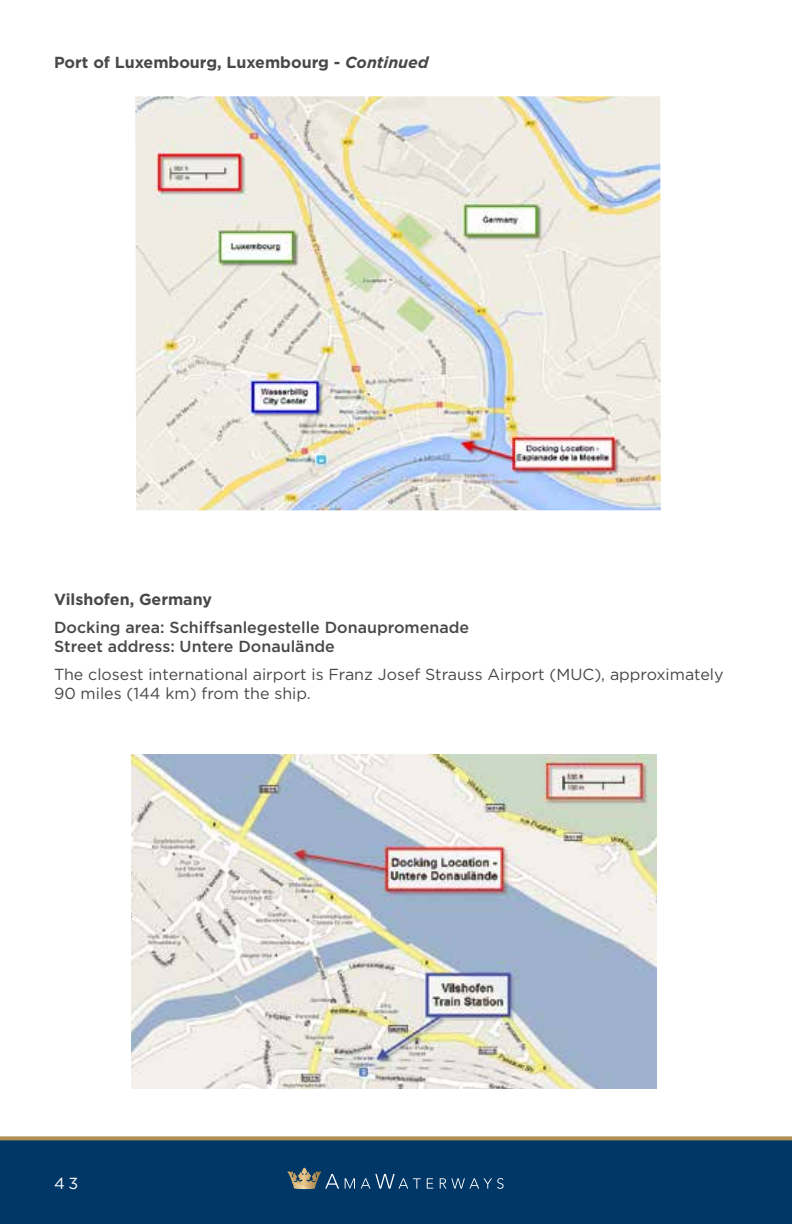
<style>
.page{position:relative;width:792px;height:1224px;background:#fff}
.page>*{position:absolute;margin:0;border:0;box-sizing:border-box;transform-origin:0 0}
.t1{font:16px/19.2px "Gotham";color:#48484a}
.t2{font:500 16px/19.2px "Gotham";color:#48484a}
.t3{font:700 16px "Gotham";color:#48484a}
.t4{font:16px "Gotham";color:#fff}
.s1{font-style:italic}
</style>
<div class="page">
<div style="left:0;top:1138px;width:792px;height:86px;background:#003767"></div>
<svg style="left:345px;top:1178px;width:10px;height:11px"></svg>
<svg style="left:361px;top:1174px;width:60px;height:15px"></svg>
<svg style="left:427px;top:1178px;width:6px;height:11px"></svg>
<svg style="left:440px;top:1178px;width:64px;height:11px"></svg>
<svg style="left:287px;top:1168px;width:52px;height:21px"></svg>
<svg style="left:0;top:1136px;width:792px;height:4px;background:#b79864"></svg>
<img style="left:135px;top:96px;width:526px;height:414px">
<img style="left:131px;top:755px;width:526px;height:334px">
<p class="t3" style="left:54px;top:51px;width:376px">Port of Luxembourg, Luxembourg - <span class="s1">Continued</span></p>
<p class="t3" style="left:54px;top:588px;width:160px">Vilshofen, Germany</p>
<p class="t2" style="left:54px;top:617px;width:417px">Docking area: Schiffsanlegestelle Donaupromenade<br>Street address: Untere Donaulände</p>
<p class="t1" style="left:54px;top:665px;width:671px">The closest international airport is Franz Josef Strauss Airport (MUC), approximately<br>90 miles (144 km) from the ship.</p>
<p class="t4" style="left:54px;top:1173px;width:26px">43</p>
</div>
